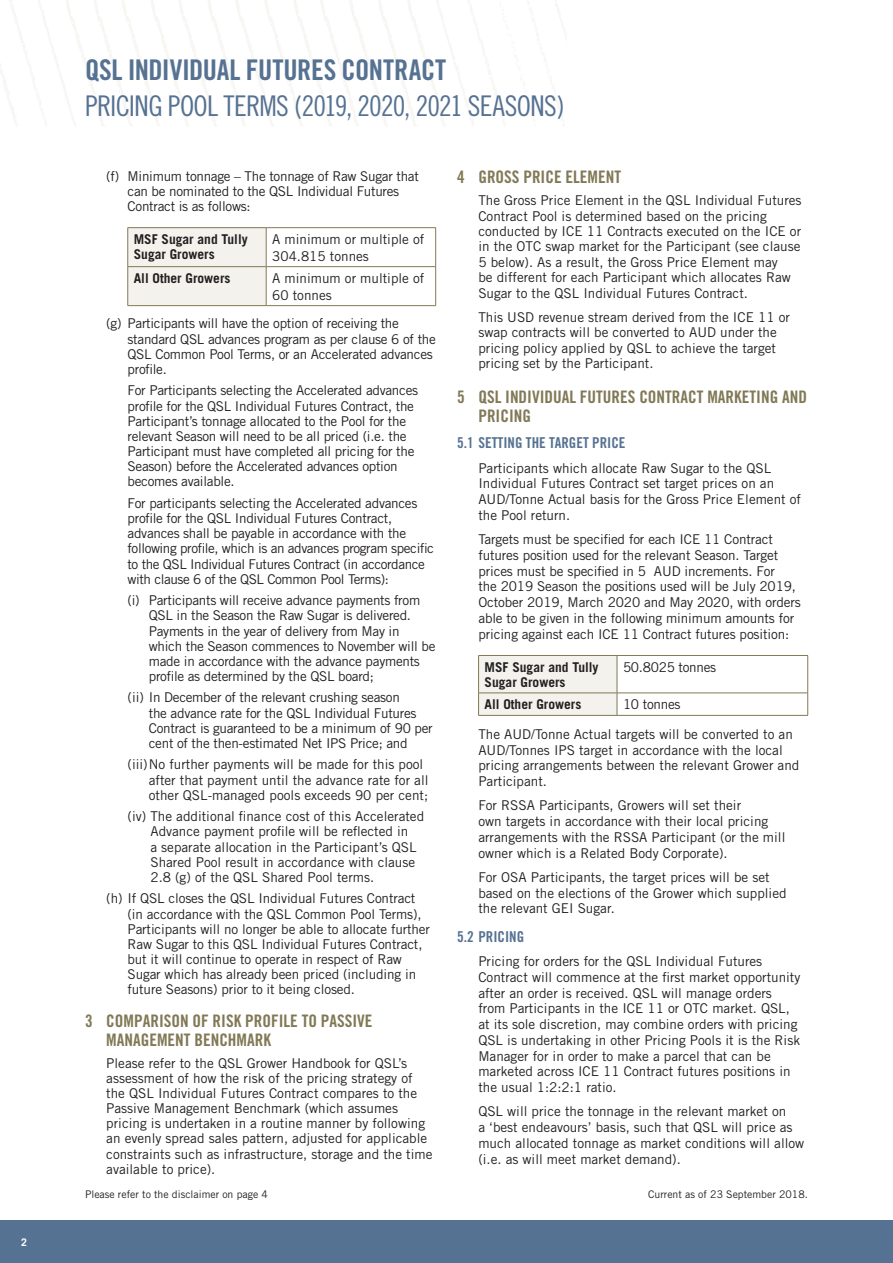
<style>
.page{position:relative;width:893px;height:1263px;background:#fff}
.page>*{position:absolute;margin:0;border:0;box-sizing:border-box;transform-origin:0 0}
.Page_Title{font:28.5px "Trade Gothic Cond Eighteen";letter-spacing:-.025em;color:#567292}
.Page_Title-2{font:28.5px "Trade Gothic Bold Cond Twenty";letter-spacing:-.01em;color:#567292}
.t1{font:17.25px/19.5px "Trade Gothic Bold Cond Twenty";color:#817956}
.t2{font:15px "Trade Gothic Bold Cond Twenty";color:#567292}
.Body{font:13.5px/15.8px "Trade Gothic";color:#231f20}
.Body-2{font:13.5px/15.1px "Trade Gothic";letter-spacing:-.02em;color:#231f20}
.Body-3{font:700 13.5px/15px "Trade Gothic";color:#231f20}
.Disclaimer{font:10.5px "Trade Gothic";color:#231f20}
.Body-4{font:700 10.5px "Trade Gothic";color:#fff}
</style>
<div class="page">
<div style="left:128px;top:228px;width:138px;height:77px;background:#f3f2ed"></div>
<hr style="left:128px;top:227px;width:138px;height:1px;background:#817956">
<hr style="left:127px;top:228px;width:1px;height:38px;background:#817956">
<hr style="left:266px;top:227px;width:170px;height:1px;background:#817956">
<hr style="left:266px;top:228px;width:1px;height:38px;background:#817956">
<hr style="left:435px;top:228px;width:1px;height:38px;background:#817956">
<hr style="left:128px;top:266px;width:138px;height:1px;background:#817956">
<hr style="left:127px;top:267px;width:1px;height:38px;background:#817956">
<hr style="left:266px;top:266px;width:170px;height:1px;background:#817956">
<hr style="left:266px;top:267px;width:1px;height:38px;background:#817956">
<hr style="left:435px;top:267px;width:1px;height:38px;background:#817956">
<hr style="left:128px;top:305px;width:138px;height:1px;background:#817956">
<hr style="left:266px;top:305px;width:170px;height:1px;background:#817956">
<hr style="left:617px;top:655px;width:191px;height:1px;background:#817956">
<hr style="left:807px;top:656px;width:1px;height:37px;background:#817956">
<hr style="left:617px;top:693px;width:191px;height:1px;background:#817956">
<svg style="left:478px;top:655px;width:140px;height:60px"></svg>
<svg style="left:807px;top:693px;width:1px;height:22px"></svg>
<hr style="left:478px;top:715px;width:139px;height:1px;background:#817956">
<hr style="left:617px;top:715px;width:191px;height:1px;background:#817956">
<div style="left:0;top:1220px;width:893px;height:43px;background:#567292"></div>
<p class="Body-4" style="left:21px;top:1235px;width:7px">2</p>
<p class="Page_Title-2" style="left:85px;top:53px;width:363px">QSL INDIVIDUAL FUTURES CONTRACT</p>
<p class="Page_Title" style="left:85px;top:89px;width:481px">PRICING POOL TERMS (2019, 2020, 2021 SEASONS)</p>
<p class="Body-2" style="left:128px;top:168px;width:293px;text-indent:-21px">(f) Minimum tonnage – The tonnage of Raw Sugar that can be nominated to the QSL Individual Futures<br>Contract is as follows:</p>
<p class="Body-3" style="left:134px;top:232px;width:116px">MSF Sugar and Tully<br>Sugar Growers</p>
<p class="Body" style="left:272px;top:231px;width:154px;line-height:16.5px">A minimum or multiple of<br>304.815 tonnes</p>
<p class="Body-3" style="left:134px;top:271px;width:98px">All Other Growers</p>
<p class="Body" style="left:272px;top:270px;width:154px;line-height:16.5px">A minimum or multiple of<br>60 tonnes</p>
<p class="Body-2" style="left:128px;top:316px;width:310px;text-indent:-21px">(g) Participants will have the option of receiving the standard QSL advances program as per clause 6 of the QSL Common Pool Terms, or an Accelerated advances profile.</p>
<p class="Body-2" style="left:128px;top:383px;width:292px">For Participants selecting the Accelerated advances profile for the QSL Individual Futures Contract, the Participant’s tonnage allocated to the Pool for the relevant Season will need to be all priced (i.e. the Participant must have completed all pricing for the Season) before the Accelerated advances option becomes available.</p>
<p class="Body-2" style="left:128px;top:495px;width:308px">For participants selecting the Accelerated advances profile for the QSL Individual Futures Contract, advances shall be payable in accordance with the following profile, which is an advances program specific to the QSL Individual Futures Contract (in accordance with clause 6 of the QSL Common Pool Terms):</p>
<p class="Body-2" style="left:149px;top:593px;width:288px;text-indent:-21px">(i) Participants will receive advance payments from QSL in the Season the Raw Sugar is delivered.<br>Payments in the year of delivery from May in which the Season commences to November will be made in accordance with the advance payments profile as determined by the QSL board;</p>
<p class="Body-2" style="left:149px;top:690px;width:285px;text-indent:-21px">(ii) In December of the relevant crushing season<br>the advance rate for the QSL Individual Futures Contract is guaranteed to be a minimum of 90 per cent of the then-estimated Net IPS Price; and</p>
<p class="Body" style="left:149px;top:757px;width:281px;line-height:15.1px;text-indent:-21px">(iii)No further payments will be made for this pool after that payment until the advance rate for all other QSL-managed pools exceeds 90 per cent;</p>
<p class="Body" style="left:150px;top:809px;width:275px;line-height:15.1px;text-indent:-23px">(iv) The additional finance cost of this Accelerated Advance payment profile will be reflected in<br>a separate allocation in the Participant’s QSL Shared Pool result in accordance with clause 2.8 (g) of the QSL Shared Pool terms.</p>
<p class="Body" style="left:128px;top:891px;width:304px;line-height:15.1px;text-indent:-21px">(h) If QSL closes the QSL Individual Futures Contract (in accordance with the QSL Common Pool Terms), Participants will no longer be able to allocate further Raw Sugar to this QSL Individual Futures Contract, but it will continue to operate in respect of Raw Sugar which has already been priced (including in future Seasons) prior to it being closed.</p>
<h1 class="t1" style="left:106px;top:1010px;width:268px;text-indent:-21px">3 COMPARISON OF RISK PROFILE TO PASSIVE<br>MANAGEMENT BENCHMARK</h1>
<p class="Body" style="left:106px;top:1055px;width:328px;line-height:15.1px">Please refer to the QSL Grower Handbook for QSL’s assessment of how the risk of the pricing strategy of the QSL Individual Futures Contract compares to the Passive Management Benchmark (which assumes pricing is undertaken in a routine manner by following an evenly spread sales pattern, adjusted for applicable constraints such as infrastructure, storage and the time available to price).</p>
<h1 class="t1" style="left:457px;top:167px;width:165px">4 GROSS PRICE ELEMENT</h1>
<p class="Body" style="left:478px;top:192px;width:325px">The Gross Price Element in the QSL Individual Futures Contract Pool is determined based on the pricing conducted by ICE 11 Contracts executed on the ICE or in the OTC swap market for the Participant (see clause 5 below). As a result, the Gross Price Element may<br>be different for each Participant which allocates Raw Sugar to the QSL Individual Futures Contract.</p>
<p class="Body" style="left:478px;top:309px;width:313px">This USD revenue stream derived from the ICE 11 or swap contracts will be converted to AUD under the pricing policy applied by QSL to achieve the target pricing set by the Participant.</p>
<h1 class="t1" style="left:478px;top:386px;width:330px;text-indent:-21px">5 QSL INDIVIDUAL FUTURES CONTRACT MARKETING AND<br>PRICING</h1>
<h2 class="t2" style="left:457px;top:434px;width:170px">5.1 SETTING THE TARGET PRICE</h2>
<p class="Body" style="left:478px;top:460px;width:324px">Participants which allocate Raw Sugar to the QSL Individual Futures Contract set target prices on an AUD/Tonne Actual basis for the Gross Price Element of the Pool return.</p>
<p class="Body" style="left:478px;top:531px;width:324px">Targets must be specified for each ICE 11 Contract futures position used for the relevant Season. Target prices must be specified in 5 AUD increments. For<br>the 2019 Season the positions used will be July 2019, October 2019, March 2020 and May 2020, with orders able to be given in the following minimum amounts for pricing against each ICE 11 Contract futures position:</p>
<p class="Body-3" style="left:485px;top:659px;width:116px">MSF Sugar and Tully<br>Sugar Growers</p>
<p class="Body-2" style="left:623px;top:659px;width:95px">50.8025 tonnes</p>
<p class="Body-3" style="left:485px;top:697px;width:98px">All Other Growers</p>
<p class="Body-2" style="left:623px;top:697px;width:59px">10 tonnes</p>
<p class="Body" style="left:478px;top:726px;width:322px">The AUD/Tonne Actual targets will be converted to an AUD/Tonnes IPS target in accordance with the local pricing arrangements between the relevant Grower and Participant.</p>
<p class="Body" style="left:478px;top:797px;width:309px">For RSSA Participants, Growers will set their<br>own targets in accordance with their local pricing arrangements with the RSSA Participant (or the mill owner which is a Related Body Corporate).</p>
<p class="Body" style="left:478px;top:869px;width:310px">For OSA Participants, the target prices will be set based on the elections of the Grower which supplied the relevant GEI Sugar.</p>
<h2 class="t2" style="left:457px;top:927px;width:69px">5.2 PRICING</h2>
<p class="Body" style="left:478px;top:953px;width:324px">Pricing for orders for the QSL Individual Futures Contract will commence at the first market opportunity after an order is received. QSL will manage orders from Participants in the ICE 11 or OTC market. QSL, at its sole discretion, may combine orders with pricing QSL is undertaking in other Pricing Pools it is the Risk Manager for in order to make a parcel that can be marketed across ICE 11 Contract futures positions in the usual 1:2:2:1 ratio.</p>
<p class="Body" style="left:478px;top:1103px;width:327px">QSL will price the tonnage in the relevant market on<br>a ‘best endeavours’ basis, such that QSL will price as much allocated tonnage as market conditions will allow (i.e. as will meet market demand).</p>
<p class="Disclaimer" style="left:85px;top:1188px;width:184px">Please refer to the disclaimer on page 4</p>
<p class="Disclaimer" style="left:648px;top:1188px;width:161px">Current as of 23 September 2018.</p>
</div>
